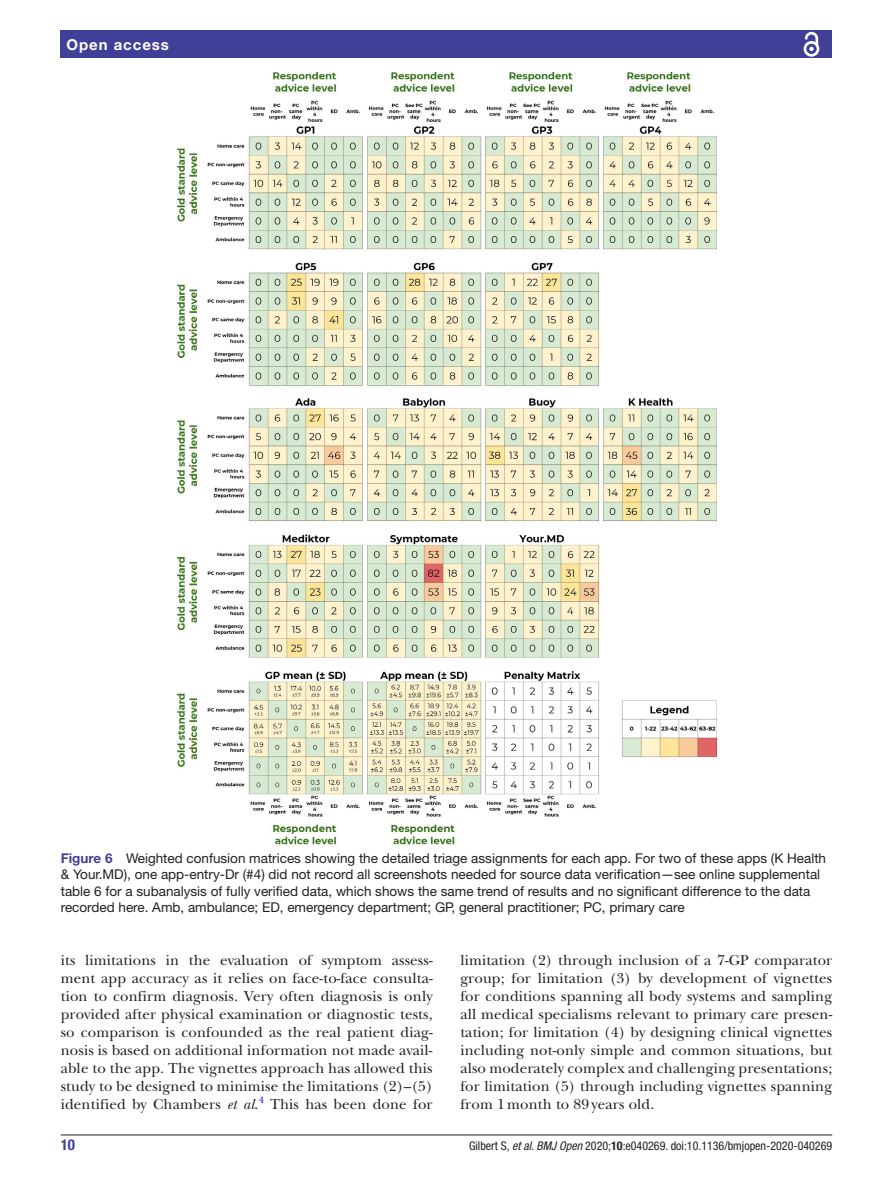
<style>
.page{position:relative;width:893px;height:1191px;background:#fff}
.page>*{position:absolute;margin:0;border:0;box-sizing:border-box;transform-origin:0 0}
.t1{font:15px/18px "New Baskerville";letter-spacing:.01em;color:#231f20;text-align:justify}
.t2{font:700 15px "Helvetica Neue LT Std";letter-spacing:.065em;color:#fff}
.t3{font:700 condensed 15px "Helvetica Neue LT Std";color:#414099}
.t4{font:13.5px/16.2px "Helvetica Neue LT Std";color:#231f20}
.t5{font:condensed 12px "Helvetica Neue LT Std";color:#231f20}
.s1{font-weight:700;color:#414099}
.s2{font-style:italic}
.s3{font-weight:700}
</style>
<div class="page">
<hr style="left:61px;top:1134px;width:771px;height:1px;background:#231f20">
<div style="left:61px;top:31px;width:771px;height:27px;background:#414099"></div>
<svg style="left:803px;top:31px;width:17px;height:26px"></svg>
<img style="left:176px;top:73px;width:540px;height:772px">
<p class="t2" style="left:66px;top:35px;width:104px">Open access</p>
<p class="t4" style="left:61px;top:850px;width:767px"><span class="s1">Figure 6</span> Weighted confusion matrices showing the detailed triage assignments for each app. For two of these apps (K Health &amp; Your.MD), one app-entry-Dr (#4) did not record all screenshots needed for source data verification—see online supplemental table 6 for a subanalysis of fully verified data, which shows the same trend of results and no significant difference to the data recorded here. Amb, ambulance; ED, emergency department; GP, general practitioner; PC, primary care</p>
<p class="t1" style="left:61px;top:951px;width:373px">its limitations in the evaluation of symptom assess&shy;ment app accuracy as it relies on face-to-face consulta&shy;tion to confirm diagnosis. Very often diagnosis is only provided after physical examination or diagnostic tests, so comparison is confounded as the real patient diag&shy;nosis is based on additional information not made avail&shy;able to the app. The vignettes approach has allowed this study to be designed to minimise the limitations (2)–(5) identified by Chambers <span class="s2">et al</span>.<sup>4</sup> This has been done for</p>
<p class="t1" style="left:460px;top:951px;width:373px">limitation (2) through inclusion of a 7-GP comparator group; for limitation (3) by development of vignettes for conditions spanning all body systems and sampling all medical specialisms relevant to primary care presen&shy;tation; for limitation (4) by designing clinical vignettes including not-only simple and common situations, but also moderately complex and challenging presentations; for limitation (5) through including vignettes spanning from 1 month to 89 years old.</p>
<p class="t3" style="left:61px;top:1135px;width:16px">10</p>
<p class="t5" style="left:469px;top:1138px;width:365px">Gilbert S, <span class="s2">et al</span>. <span class="s2">BMJ Open</span> 2020;<span class="s3">10</span>:e040269. doi:10.1136/bmjopen-2020-040269</p>
</div>
